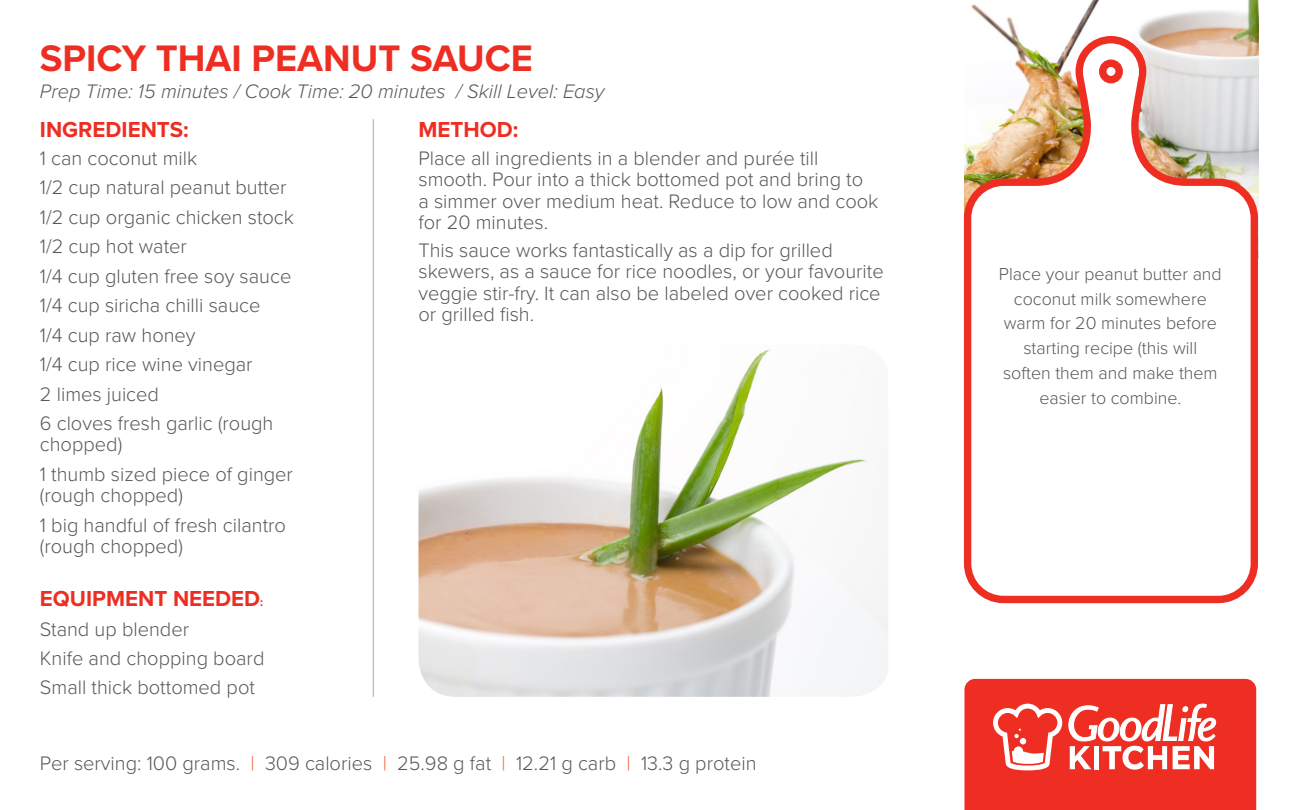
<style>
.page{position:relative;width:1296px;height:810px;background:#fff}
.page>*{position:absolute;margin:0;border:0;box-sizing:border-box;transform-origin:0 0}
.small_copy{font:700 38.25px "Proxima Nova";color:#ee2e22}
.small_copy-2{font:700 22.5px "Proxima Nova";color:#ee2e22}
.small_copy-3{font:300 20.25px/21.4px "Proxima Nova";color:#57585a}
.small_copy-4{font:italic 300 20.25px "Proxima Nova";color:#57585a}
.small_copy-5{font:300 18px/24.8px "Proxima Nova";color:#57585a;text-align:center}
.s1{font-size:11.7px;color:#ee2123}
.s2{color:#f1633f}
</style>
<div class="page">
<hr style="left:373px;top:119px;width:1px;height:578px;background:#a8a9ad">
<svg style="left:964px;top:679px;width:292px;height:131px;background:#f04c41"></svg>
<img style="left:971px;top:0;width:287px;height:32px">
<img style="left:418px;top:349px;width:470px;height:348px">
<svg style="left:963px;top:32px;width:296px;height:572px"></svg>
<p class="small_copy" style="left:40px;top:35px;width:494px">SPICY THAI PEANUT SAUCE</p>
<p class="small_copy-4" style="left:40px;top:79px;width:566px">Prep Time: 15 minutes / Cook Time: 20 minutes / Skill Level: Easy</p>
<p class="small_copy-2" style="left:40px;top:116px;width:150px">INGREDIENTS:</p>
<p class="small_copy-3" style="left:40px;top:148px;width:159px">1 can coconut milk</p>
<p class="small_copy-3" style="left:40px;top:177px;width:248px">1/2 cup natural peanut butter</p>
<p class="small_copy-3" style="left:40px;top:207px;width:256px">1/2 cup organic chicken stock</p>
<p class="small_copy-3" style="left:40px;top:236px;width:149px">1/2 cup hot water</p>
<p class="small_copy-3" style="left:40px;top:266px;width:253px">1/4 cup gluten free soy sauce</p>
<p class="small_copy-3" style="left:40px;top:295px;width:222px">1/4 cup siricha chilli sauce</p>
<p class="small_copy-3" style="left:40px;top:325px;width:157px">1/4 cup raw honey</p>
<p class="small_copy-3" style="left:40px;top:354px;width:214px">1/4 cup rice wine vinegar</p>
<p class="small_copy-3" style="left:40px;top:384px;width:121px">2 limes juiced</p>
<p class="small_copy-3" style="left:40px;top:413px;width:235px">6 cloves fresh garlic (rough chopped)</p>
<p class="small_copy-3" style="left:40px;top:464px;width:255px">1 thumb sized piece of ginger (rough chopped)</p>
<p class="small_copy-3" style="left:40px;top:515px;width:248px">1 big handful of fresh cilantro (rough chopped)</p>
<p class="small_copy-2" style="left:40px;top:585px;width:225px">EQUIPMENT NEEDED<span class="s1">:</span></p>
<p class="small_copy-3" style="left:40px;top:618px;width:151px">Stand up blender</p>
<p class="small_copy-3" style="left:40px;top:648px;width:226px">Knife and chopping board</p>
<p class="small_copy-3" style="left:40px;top:677px;width:217px">Small thick bottomed pot</p>
<p class="small_copy-2" style="left:418px;top:116px;width:101px">METHOD:</p>
<p class="small_copy-3" style="left:418px;top:148px;width:461px">Place all ingredients in a blender and purée till smooth. Pour into a thick bottomed pot and bring to a simmer over medium heat. Reduce to low and cook for 20 minutes.</p>
<p class="small_copy-3" style="left:418px;top:240px;width:467px">This sauce works fantastically as a dip for grilled skewers, as a sauce for rice noodles, or your favourite veggie stir-fry. It can also be labeled over cooked rice or grilled fish.</p>
<p class="small_copy-3" style="left:40px;top:753px;width:718px">Per serving: 100 grams. <span class="s2">|</span> 309 calories <span class="s2">|</span> 25.98 g fat <span class="s2">|</span> 12.21 g carb <span class="s2">|</span> 13.3 g protein</p>
<p class="small_copy-5" style="left:999px;top:262px;width:224px">Place your peanut butter and coconut milk somewhere warm for 20 minutes before starting recipe (this will soften them and make them easier to combine.</p>
</div>
